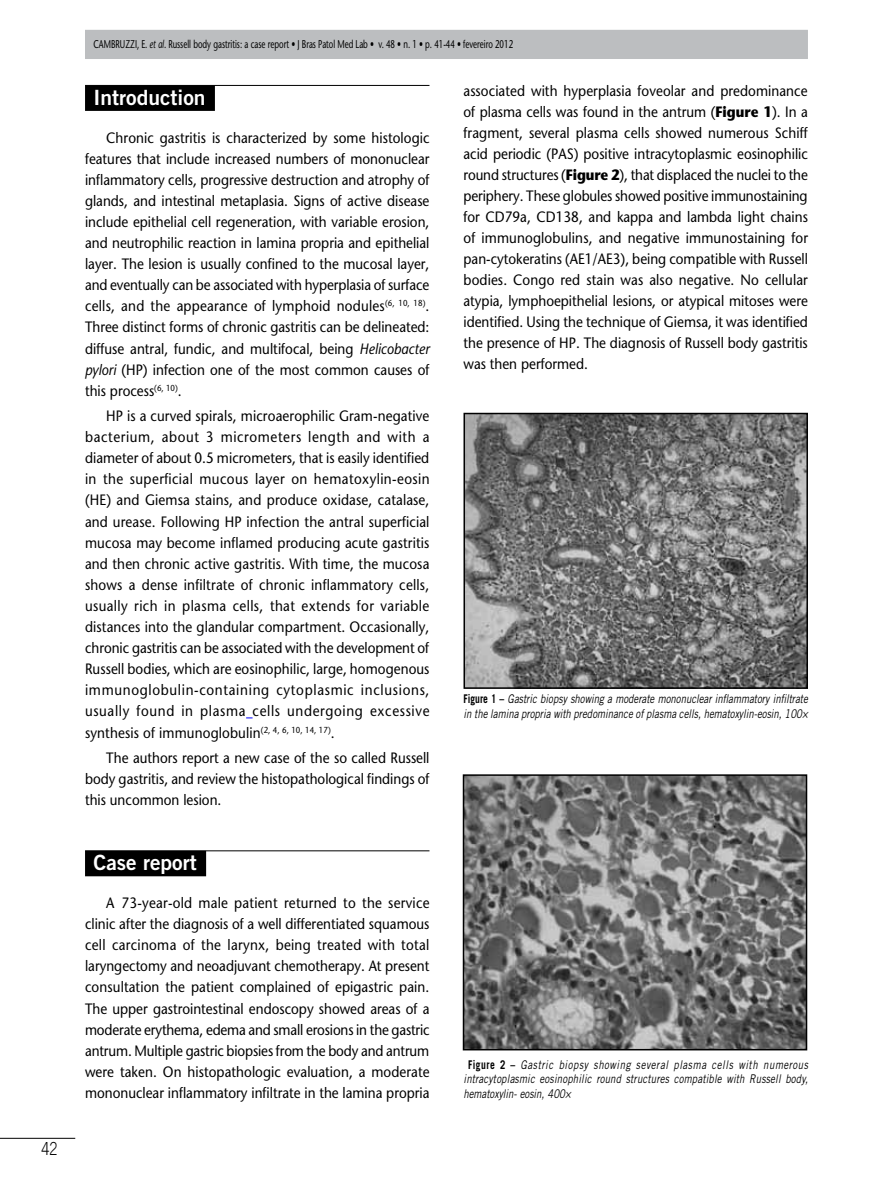
<style>
.page{position:relative;width:893px;height:1183px;background:#fff}
.page>*{position:absolute;margin:0;border:0;box-sizing:border-box;transform-origin:0 0}
.t1{font:21px "Trade Gothic LT Std Bd 2";color:#fff}
.t2{font:300 18px "Trade Gothic LT Std";color:#000;scale:.8 1}
.t3{font:500 15px/21px "Stone Sans Std";color:#000;text-align:justify;scale:.9 1}
.t4{font:italic 12px/14.4px "Trade Gothic LT Std";color:#000;text-align:justify;scale:.8 1}
.t5{font:500 11.25px "Stone Sans Std";color:#000;scale:.7 1}
.s1{font-style:italic}
.s2{font-weight:700}
.s3{font-weight:700;font-style:normal}
</style>
<div class="page">
<div style="left:85px;top:30px;width:723px;height:29px;background:#bcbec0"></div>
<hr style="left:0;top:1137px;width:75px;height:1px;background:#000">
<hr style="left:85px;top:85px;width:344px;height:1px;background:#000">
<div style="left:85px;top:85px;width:130px;height:26px;background:#000"></div>
<hr style="left:85px;top:850px;width:344px;height:1px;background:#000">
<div style="left:85px;top:850px;width:121px;height:26px;background:#000"></div>
<img style="left:466px;top:415px;width:339px;height:270px">
<div style="left:463px;top:412px;width:345px;height:276px;border:2px solid #000"></div>
<img style="left:466px;top:777px;width:338px;height:270px">
<div style="left:463px;top:774px;width:344px;height:276px;border:2px solid #000"></div>
<p class="t2" style="left:41px;top:1137px;width:22px">42</p>
<p class="t5" style="left:94px;top:38px;width:16px">Cambruzzi</p>
<p class="t5" style="left:137px;top:38px;width:539px">, E. <span class="s1">et al</span>. Russell body gastritis: a case report • J Bras Patol Med Lab • v. 48 • n. 1 • p. 41-44 • fevereiro 2012</p>
<h1 class="t1" style="left:94px;top:84px;width:114px">Introduction</h1>
<p class="t3" style="left:85px;top:127px;width:384px;text-indent:21px">Chronic gastritis is characterized by some histologic features that include increased numbers of mononuclear inflammatory cells, progressive destruction and atrophy of glands, and intestinal metaplasia. Signs of active disease include epithelial cell regeneration, with variable erosion, and neutrophilic reaction in lamina propria and epithelial layer. The lesion is usually confined to the mucosal layer, and eventually can be associated with hyperplasia of surface cells, and the appearance of lymphoid nodules<sup>(6,</sup> <sup>10,</sup> <sup>18)</sup>.<br>Three distinct forms of chronic gastritis can be delineated: diffuse antral, fundic, and multifocal, being <span class="s1">Helicobacter pylori</span> (HP) infection one of the most common causes of this process<sup>(6,</sup> <sup>10)</sup>.</p>
<p class="t3" style="left:85px;top:405px;width:384px;text-indent:21px">HP is a curved spirals, microaerophilic Gram-negative bacterium, about 3 micrometers length and with a diameter of about 0.5 micrometers, that is easily identified in the superficial mucous layer on hematoxylin-eosin (HE) and Giemsa stains, and produce oxidase, catalase, and urease. Following HP infection the antral superficial mucosa may become inflamed producing acute gastritis and then chronic active gastritis. With time, the mucosa shows a dense infiltrate of chronic inflammatory cells, usually rich in plasma cells, that extends for variable distances into the glandular compartment. Occasionally, chronic gastritis can be associated with the development of Russell bodies, which are eosinophilic, large, homogenous immunoglobulin-containing cytoplasmic inclusions, usually found in plasma cells undergoing excessive synthesis of immunoglobulin<sup>(2,</sup> <sup>4,</sup> <sup>6,</sup> <sup>10,</sup> <sup>14,</sup> <sup>17)</sup>.</p>
<p class="t3" style="left:85px;top:747px;width:384px;text-indent:21px">The authors report a new case of the so called Russell body gastritis, and review the histopathological findings of this uncommon lesion.</p>
<h1 class="t1" style="left:94px;top:849px;width:105px">Case report</h1>
<p class="t3" style="left:85px;top:892px;width:384px;text-indent:21px">A 73-year-old male patient returned to the service clinic after the diagnosis of a well differentiated squamous cell carcinoma of the larynx, being treated with total laryngectomy and neoadjuvant chemotherapy. At present consultation the patient complained of epigastric pain.<br>The upper gastrointestinal endoscopy showed areas of a moderate erythema, edema and small erosions in the gastric antrum. Multiple gastric biopsies from the body and antrum were taken. On histopathologic evaluation, a moderate mononuclear inflammatory infiltrate in the lamina propria</p>
<p class="t3" style="left:463px;top:80px;width:384px">associated with hyperplasia foveolar and predominance of plasma cells was found in the antrum (<span class="s2">Figure 1</span>). In a fragment, several plasma cells showed numerous Schiff acid periodic (PAS) positive intracytoplasmic eosinophilic round structures (<span class="s2">Figure 2</span>), that displaced the nuclei to the periphery. These globules showed positive immunostaining for CD79a, CD138, and kappa and lambda light chains of immunoglobulins, and negative immunostaining for pan-cytokeratins (AE1/AE3), being compatible with Russell bodies. Congo red stain was also negative. No cellular atypia, lymphoepithelial lesions, or atypical mitoses were identified. Using the technique of Giemsa, it was identified the presence of HP. The diagnosis of Russell body gastritis was then performed.</p>
<p class="t4" style="left:463px;top:691px;width:432px"><span class="s3">Figure 1 –</span> Gastric biopsy showing a moderate mononuclear inflammatory infiltrate in the lamina propria with predominance of plasma cells, hematoxylin-eosin, 100×</p>
<p class="t4" style="left:463px;top:1057px;width:432px;text-indent:5px"><span class="s3">Figure 2 –</span> Gastric biopsy showing several plasma cells with numerous intracytoplasmic eosinophilic round structures compatible with Russell body, hematoxylin- eosin, 400×</p>
</div>
